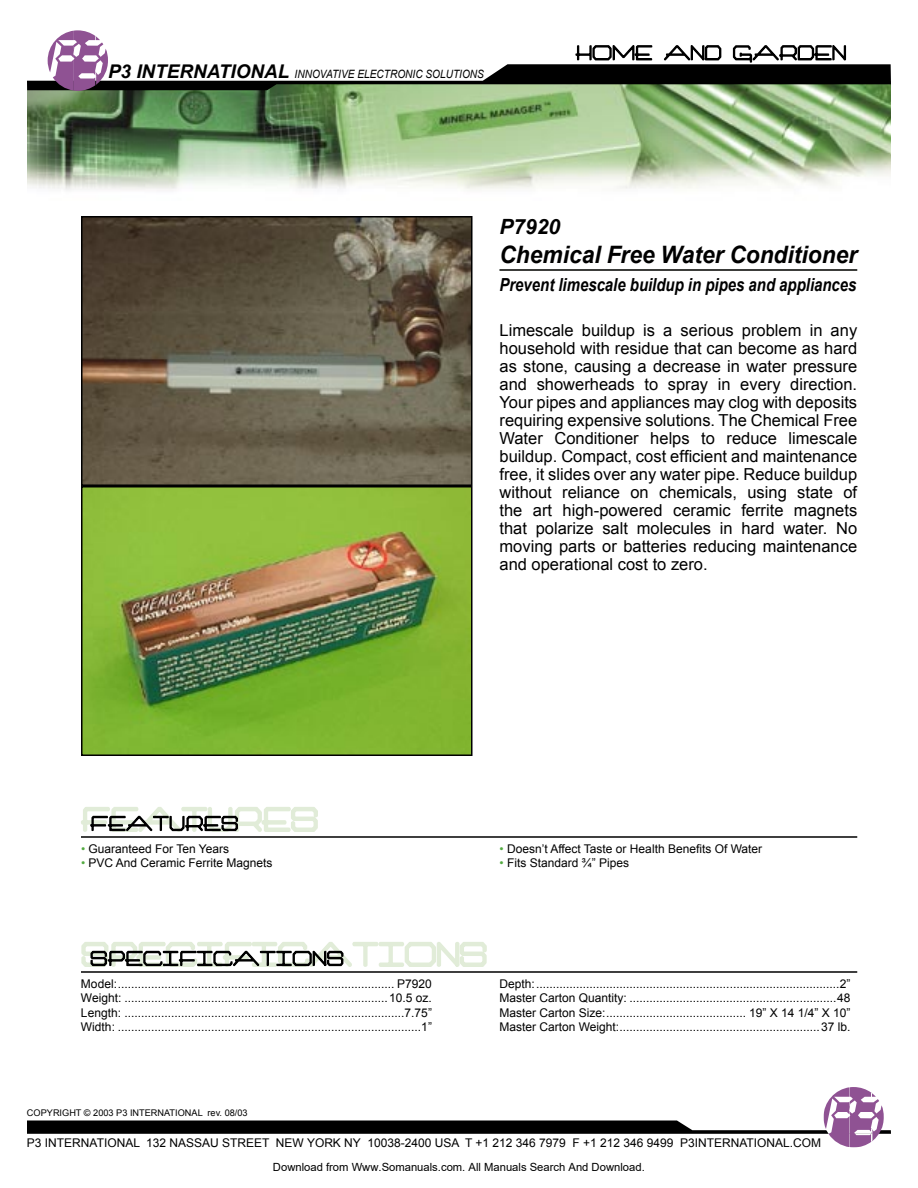
<style>
.page{position:relative;width:918px;height:1188px;background:#fff}
.page>*{position:absolute;margin:0;border:0;box-sizing:border-box;transform-origin:0 0}
.t1{font:italic 700 24px "Arial";color:#000;scale:.95 1}
.t2{font:italic 700 21px "Arial";color:#000}
.t3{font:italic 700 18px "Arial";color:#000;scale:.83 1}
.t4{font:16.5px/18px "Arial";color:#000;text-align:justify}
.Specifications{font:12px "Arial";color:#000}
.t5{font:italic 11.4px "Arial";color:#000;scale:.88 1}
.t6{font:11.25px "Arial";color:#000}
.t7{font:9.15px "Arial";color:#000}
.s1{font-weight:700;font-size:18.9px}
.s2{color:#54ab42}
</style>
<div class="page">
<img style="left:27px;top:91px;width:864px;height:99px">
<svg style="left:27px;top:1087px;width:864px;height:60px"></svg>
<svg style="left:27px;top:30px;width:864px;height:61px"></svg>
<hr style="left:81px;top:971px;width:776px;height:2px;background:#000">
<hr style="left:81px;top:836px;width:776px;height:2px;background:#000">
<svg style="left:81px;top:807px;width:237px;height:25px"></svg>
<svg style="left:81px;top:942px;width:406px;height:25px"></svg>
<hr style="left:500px;top:269px;width:357px;height:2px;background:#000">
<img style="left:84px;top:219px;width:386px;height:264px">
<div style="left:81px;top:216px;width:392px;height:270px;border:2px solid #000"></div>
<img style="left:84px;top:489px;width:386px;height:264px">
<div style="left:81px;top:486px;width:392px;height:270px;border:2px solid #000"></div>
<p class="t5" style="left:108px;top:66px;width:429px"><span class="s1">P3 INTERNATIONAL</span> INNOVATIVE ELECTRONIC SOLUTIONS</p>
<p class="t2" style="left:500px;top:213px;width:62px">P7920</p>
<p class="t1" style="left:500px;top:239px;width:378px">Chemical Free Water Conditioner</p>
<p class="t3" style="left:500px;top:273px;width:432px">Prevent limescale buildup in pipes and appliances</p>
<p class="t4" style="left:500px;top:322px;width:359px">Limescale buildup is a serious problem in any household with residue that can become as hard as stone, causing a decrease in water pressure and showerheads to spray in every direction.<br>Your pipes and appliances may clog with deposits requiring expensive solutions. The Chemical Free Water Conditioner helps to reduce limescale buildup. Compact, cost efficient and maintenance free, it slides over any water pipe. Reduce buildup without reliance on chemicals, using state of the art high-powered ceramic ferrite magnets that polarize salt molecules in hard water. No moving parts or batteries reducing maintenance and operational cost to zero.</p>
<p class="Specifications" style="left:81px;top:841px;width:150px"><span class="s2">•</span> Guaranteed For Ten Years</p>
<p class="Specifications" style="left:81px;top:855px;width:193px"><span class="s2">•</span> PVC And Ceramic Ferrite Magnets</p>
<p class="Specifications" style="left:81px;top:976px;width:352px">Model:................................................................................... P7920</p>
<p class="Specifications" style="left:81px;top:990px;width:353px">Weight: ...............................................................................10.5 oz.</p>
<p class="Specifications" style="left:81px;top:1004px;width:353px">Length: ....................................................................................7.75”</p>
<p class="Specifications" style="left:81px;top:1019px;width:353px">Width: ...........................................................................................1”</p>
<p class="t7" style="left:27px;top:1107px;width:222px">COPYRIGHT © 2003 P3 INTERNATIONAL rev. 08/03</p>
<p class="Specifications" style="left:500px;top:841px;width:264px"><span class="s2">•</span> Doesn’t Affect Taste or Health Benefits Of Water</p>
<p class="Specifications" style="left:500px;top:855px;width:131px"><span class="s2">•</span> Fits Standard 3⁄4” Pipes</p>
<p class="Specifications" style="left:500px;top:976px;width:353px">Depth:...........................................................................................2”</p>
<p class="Specifications" style="left:500px;top:990px;width:353px">Master Carton Quantity: ..............................................................48</p>
<p class="Specifications" style="left:500px;top:1004px;width:353px">Master Carton Size:.......................................... 19” X 14 1/4” X 10”</p>
<p class="Specifications" style="left:500px;top:1019px;width:353px">Master Carton Weight:............................................................37 lb.</p>
<p class="Specifications" style="left:27px;top:1135px;width:796px">P3 INTERNATIONAL 132 NASSAU STREET NEW YORK NY 10038-2400 USA T +1 212 346 7979 F +1 212 346 9499 P3INTERNATIONAL.COM</p>
<p class="t6" style="left:273px;top:1160px;width:373px">Download from Www.Somanuals.com. All Manuals Search And Download.</p>
</div>
